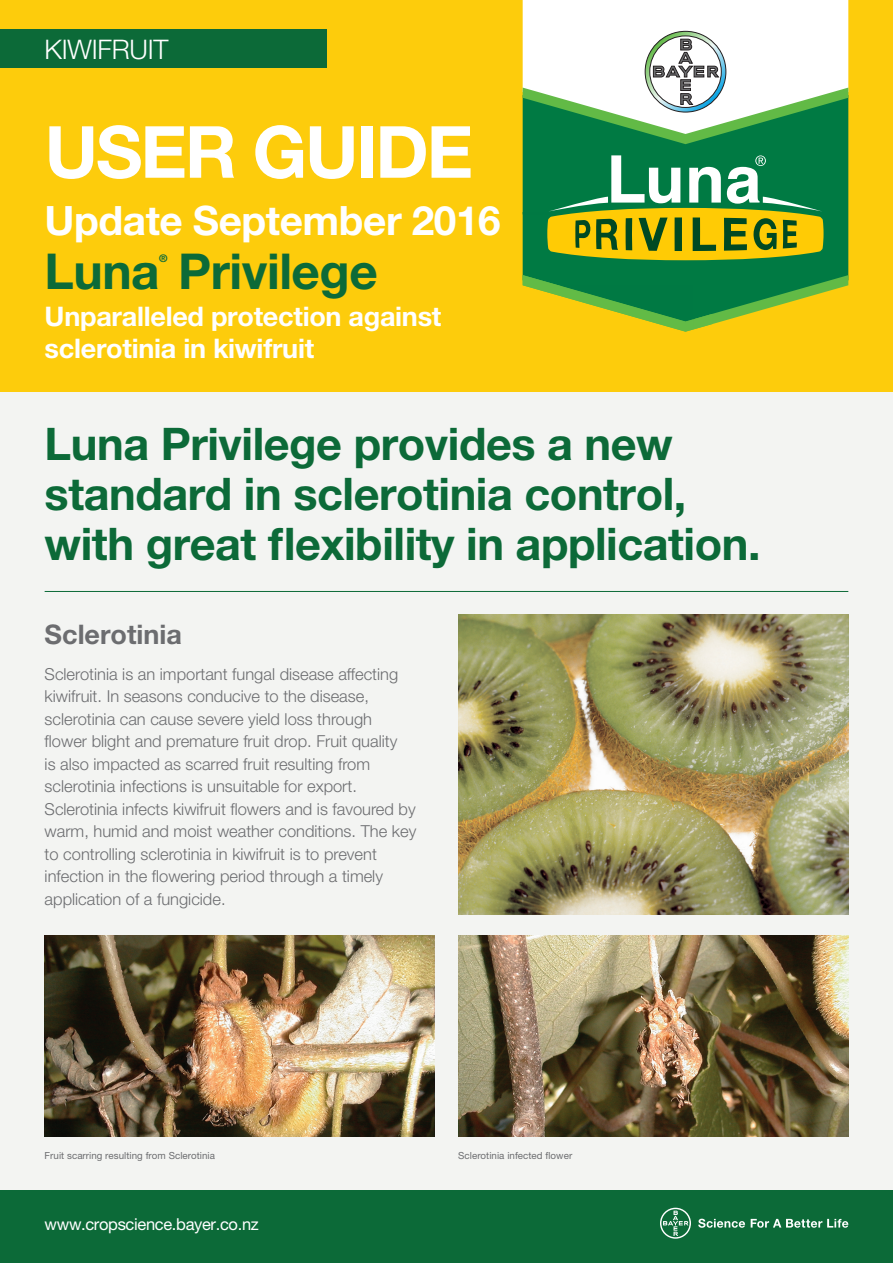
<style>
.page{position:relative;width:893px;height:1263px;background:#fff}
.page>*{position:absolute;margin:0;border:0;box-sizing:border-box;transform-origin:0 0}
.t1{font:700 72px "Helvetica Neue LT Pro";letter-spacing:-.03em;color:#fff}
.t2{font:700 49.5px "Helvetica Neue LT Pro";letter-spacing:-.01em;color:#0c6a38}
.t3{font:700 45px/50.2px "Helvetica Neue LT Pro";letter-spacing:-.01em;color:#0c6a38}
.t4{font:700 40.5px "Helvetica Neue LT Pro";letter-spacing:-.01em;color:#fff}
.t5{font:700 27px/32.4px "Helvetica Neue LT Pro";letter-spacing:-.01em;color:#fff}
.t6{font:700 27px "Helvetica Neue LT Pro";color:#6c6d70}
.t7{font:300 27px "Helvetica Neue LT Pro";letter-spacing:-.01em;color:#fff}
.t8{font:300 16.5px/22.5px "Helvetica Neue LT Pro";color:#6c6d70}
.t9{font:16.5px "Helvetica Neue LT Pro";letter-spacing:-.02em;color:#fff}
.t10{font:700 10.5px "Helvetica Neue LT Pro";color:#0c6a38}
.t11{font:9.75px "Helvetica Neue LT Pro";letter-spacing:.005em;color:#6c6d70}
</style>
<div class="page">
<div style="left:0;top:376px;width:893px;height:817px;background:#f3f4f2"></div>
<div style="left:0;top:0;width:893px;height:391px;background:#fdcc0c"></div>
<div style="left:0;top:30px;width:326px;height:38px;background:#0c6a38"></div>
<div style="left:0;top:1191px;width:893px;height:72px;background:#0c6a38"></div>
<svg style="left:698px;top:1219px;width:47px;height:9px"></svg>
<svg style="left:751px;top:1219px;width:97px;height:9px"></svg>
<svg style="left:660px;top:1208px;width:31px;height:31px"></svg>
<img style="left:458px;top:615px;width:390px;height:299px">
<hr style="left:45px;top:591px;width:803px;height:1px;background:#0c6a38">
<img style="left:458px;top:936px;width:390px;height:201px">
<img style="left:45px;top:936px;width:390px;height:201px">
<div style="left:523px;top:144px;width:325px;height:131px;background:#007a43"></div>
<div style="left:523px;top:0;width:325px;height:31px;background:#fff"></div>
<svg style="left:693px;top:275px;width:155px;height:55px"></svg>
<svg style="left:523px;top:31px;width:325px;height:113px;background:#b2d4be"></svg>
<img style="left:693px;top:314px;width:19px;height:15px">
<img style="left:523px;top:212px;width:24px;height:2px">
<img style="left:523px;top:275px;width:170px;height:57px">
<svg style="left:547px;top:155px;width:276px;height:105px"></svg>
<p class="t7" style="left:45px;top:33px;width:125px">KIWIFRUIT</p>
<p class="t1" style="left:45px;top:108px;width:430px">USER GUIDE</p>
<p class="t4" style="left:45px;top:195px;width:457px">Update September 2016</p>
<p class="t2" style="left:45px;top:241px;width:335px">Luna Privilege</p>
<p class="t10" style="left:159px;top:252px;width:10px">®</p>
<p class="t5" style="left:45px;top:299px;width:398px">Unparalleled protection against sclerotinia in kiwifruit</p>
<p class="t3" style="left:45px;top:417px;width:717px">Luna Privilege provides a new standard in sclerotinia control, with great flexibility in application.</p>
<p class="t6" style="left:45px;top:618px;width:139px">Sclerotinia</p>
<p class="t8" style="left:45px;top:662px;width:373px">Sclerotinia is an important fungal disease affecting kiwifruit. In seasons conducive to the disease, sclerotinia can cause severe yield loss through flower blight and premature fruit drop. Fruit quality<br>is also impacted as scarred fruit resulting from sclerotinia infections is unsuitable for export.<br>Sclerotinia infects kiwifruit flowers and is favoured by warm, humid and moist weather conditions. The key to controlling sclerotinia in kiwifruit is to prevent infection in the flowering period through a timely application of a fungicide.</p>
<p class="t11" style="left:45px;top:1149px;width:172px">Fruit scarring resulting from Sclerotinia</p>
<p class="t11" style="left:458px;top:1149px;width:116px">Sclerotinia infected flower</p>
<p class="t9" style="left:45px;top:1214px;width:216px">www.cropscience.bayer.co.nz</p>
</div>
